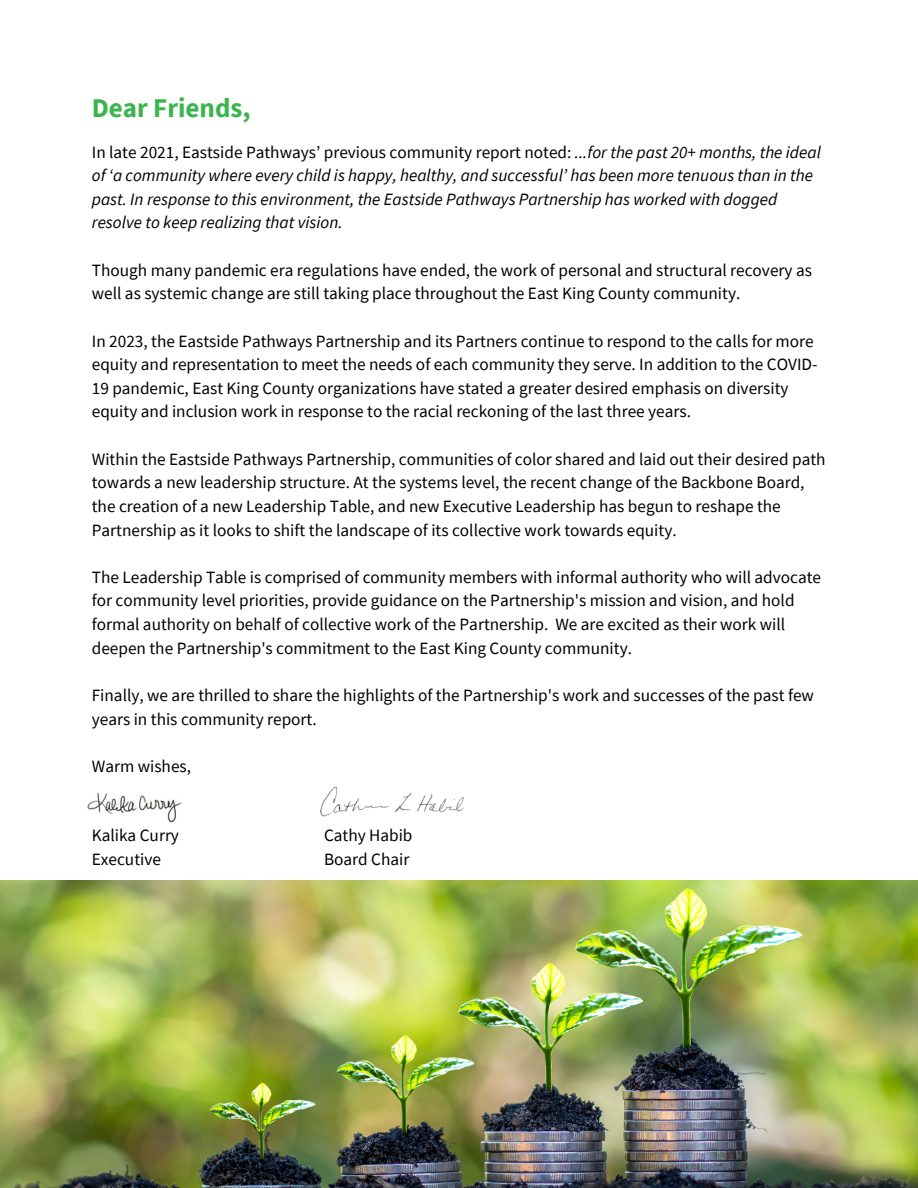
<style>
.page{position:relative;width:918px;height:1188px;background:#fff}
.page>*{position:absolute;margin:0;border:0;box-sizing:border-box;transform-origin:0 0}
.t1{font:700 27px "Source Sans Pro";color:#3ab54d}
.t2{font:17.25px/23.7px "Source Sans Pro";color:#000}
.t3{font:italic 17.25px/23.7px "Source Sans Pro";color:#000}
.s1{font-style:normal}
</style>
<div class="page">
<img style="left:0;top:880px;width:918px;height:308px">
<img style="left:87px;top:793px;width:95px;height:30px">
<img style="left:320px;top:786px;width:144px;height:31px">
<p class="t1" style="left:92px;top:90px;width:160px">Dear Friends,</p>
<p class="t3" style="left:92px;top:140px;width:731px"><span class="s1">In late 2021, Eastside Pathways’ previous community report noted:</span> ...for the past 20+ months, the ideal of ‘a community where every child is happy, healthy, and successful’ has been more tenuous than in the past. In response to this environment, the Eastside Pathways Partnership has worked with dogged resolve to keep realizing that vision.</p>
<p class="t2" style="left:92px;top:258px;width:722px">Though many pandemic era regulations have ended, the work of personal and structural recovery as well as systemic change are still taking place throughout the East King County community.</p>
<p class="t2" style="left:92px;top:329px;width:727px">In 2023, the Eastside Pathways Partnership and its Partners continue to respond to the calls for more equity and representation to meet the needs of each community they serve. In addition to the COVID-19 pandemic, East King County organizations have stated a greater desired emphasis on diversity equity and inclusion work in response to the racial reckoning of the last three years.</p>
<p class="t2" style="left:92px;top:447px;width:735px">Within the Eastside Pathways Partnership, communities of color shared and laid out their desired path towards a new leadership structure. At the systems level, the recent change of the Backbone Board, the creation of a new Leadership Table, and new Executive Leadership has begun to reshape the Partnership as it looks to shift the landscape of its collective work towards equity.</p>
<p class="t2" style="left:92px;top:565px;width:731px">The Leadership Table is comprised of community members with informal authority who will advocate for community level priorities, provide guidance on the Partnership's mission and vision, and hold formal authority on behalf of collective work of the Partnership. We are excited as their work will deepen the Partnership's commitment to the East King County community.</p>
<p class="t2" style="left:92px;top:683px;width:724px">Finally, we are thrilled to share the highlights of the Partnership's work and successes of the past few years in this community report.</p>
<p class="t2" style="left:92px;top:754px;width:101px">Warm wishes,</p>
<p class="t2" style="left:92px;top:823px;width:89px">Kalika Curry</p>
<p class="t2" style="left:92px;top:847px;width:71px">Executive</p>
<p class="t2" style="left:324px;top:823px;width:90px">Cathy Habib</p>
<p class="t2" style="left:324px;top:847px;width:87px">Board Chair</p>
</div>
